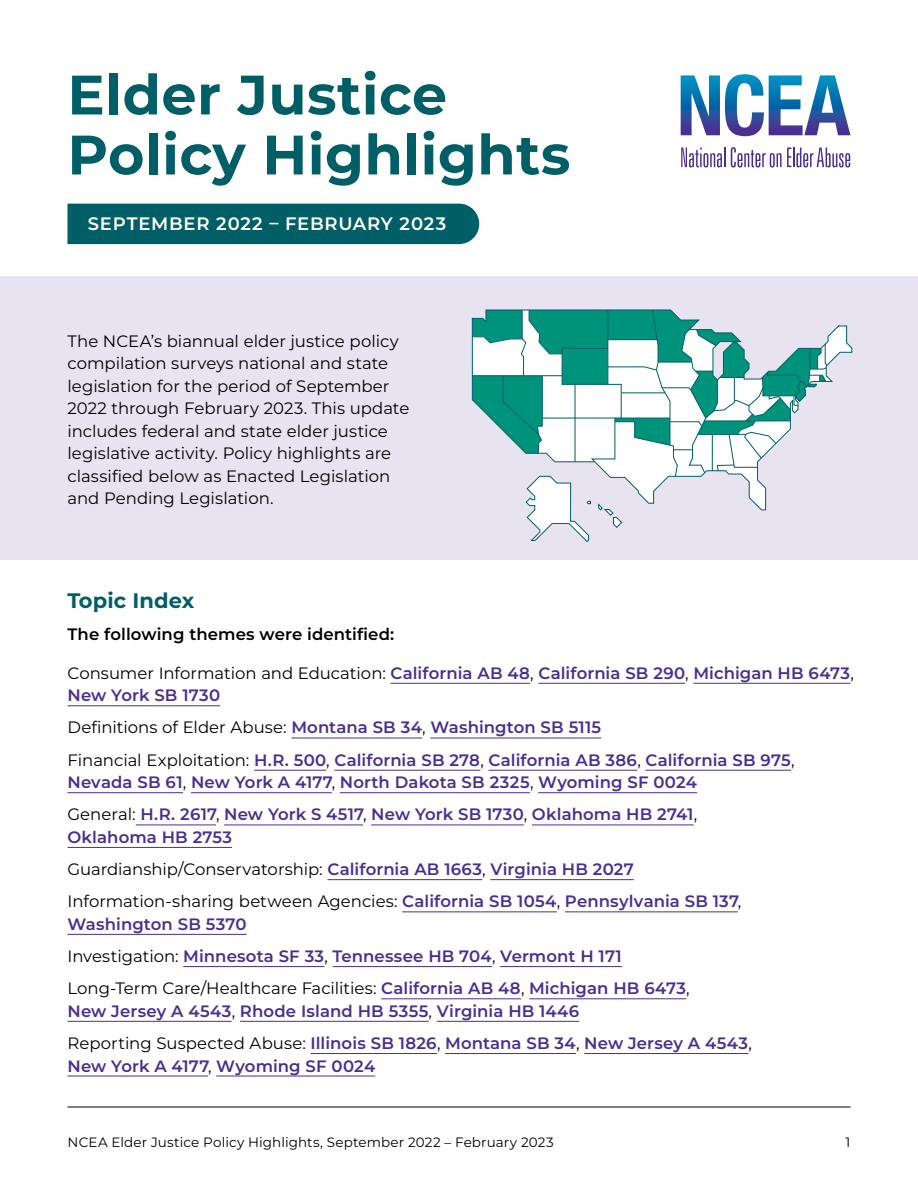
<style>
.page{position:relative;width:918px;height:1188px;background:#fff}
.page>*{position:absolute;margin:0;border:0;box-sizing:border-box;transform-origin:0 0}
.Head_01__Title_XX_XX{font:700 55.5px/60px "Montserrat";letter-spacing:.01em;color:#005e67}
.Head_02__Category{font:700 21px "Montserrat";letter-spacing:.005em;color:#005e67}
.Head_00_-_TAG{font:600 18px "Montserrat";letter-spacing:.04em;color:#fff}
.Body{font:600 16.5px/22.5px "Montserrat";letter-spacing:.005em;color:#492f92}
.Body-2{font:16.5px/22.5px "Montserrat";color:#000}
.Body-3{font:600 16.5px "Montserrat";letter-spacing:.005em;color:#000}
.t1{font:13.5px "Montserrat";letter-spacing:.01em;color:#000}
.s1{font-weight:400;color:#000}
.s2{font-weight:600;color:#492f92}
</style>
<div class="page">
<div style="left:0;top:277px;width:918px;height:283px;background:#e8e3f0"></div>
<div style="left:68px;top:204px;width:411px;height:40px;background:#005e67"></div>
<hr style="left:68px;top:1107px;width:782px;height:1px;background:#000">
<svg style="left:681px;top:147px;width:44px;height:20px"></svg>
<svg style="left:731px;top:147px;width:119px;height:20px"></svg>
<svg style="left:681px;top:74px;width:169px;height:62px"></svg>
<svg style="left:472px;top:309px;width:380px;height:233px"></svg>
<hr style="left:391px;top:683px;width:139px;height:1px;background:#492f92">
<hr style="left:538px;top:683px;width:147px;height:1px;background:#492f92">
<hr style="left:693px;top:683px;width:157px;height:1px;background:#492f92">
<hr style="left:68px;top:706px;width:152px;height:1px;background:#492f92">
<hr style="left:291px;top:738px;width:131px;height:1px;background:#492f92">
<hr style="left:430px;top:738px;width:171px;height:1px;background:#492f92">
<hr style="left:254px;top:770px;width:72px;height:1px;background:#492f92">
<hr style="left:334px;top:770px;width:146px;height:1px;background:#492f92">
<hr style="left:489px;top:770px;width:148px;height:1px;background:#492f92">
<hr style="left:645px;top:770px;width:146px;height:1px;background:#492f92">
<hr style="left:68px;top:792px;width:115px;height:1px;background:#492f92">
<hr style="left:191px;top:792px;width:141px;height:1px;background:#492f92">
<hr style="left:340px;top:792px;width:190px;height:1px;background:#492f92">
<hr style="left:538px;top:792px;width:159px;height:1px;background:#492f92">
<hr style="left:136px;top:825px;width:80px;height:1px;background:#492f92">
<hr style="left:224px;top:825px;width:139px;height:1px;background:#492f92">
<hr style="left:371px;top:825px;width:153px;height:1px;background:#492f92">
<hr style="left:532px;top:825px;width:162px;height:1px;background:#492f92">
<hr style="left:68px;top:847px;width:164px;height:1px;background:#492f92">
<hr style="left:327px;top:879px;width:155px;height:1px;background:#492f92">
<hr style="left:490px;top:879px;width:144px;height:1px;background:#492f92">
<hr style="left:402px;top:912px;width:155px;height:1px;background:#492f92">
<hr style="left:565px;top:912px;width:173px;height:1px;background:#492f92">
<hr style="left:68px;top:934px;width:179px;height:1px;background:#492f92">
<hr style="left:183px;top:966px;width:141px;height:1px;background:#492f92">
<hr style="left:333px;top:966px;width:159px;height:1px;background:#492f92">
<hr style="left:500px;top:966px;width:122px;height:1px;background:#492f92">
<hr style="left:381px;top:999px;width:140px;height:1px;background:#492f92">
<hr style="left:529px;top:999px;width:157px;height:1px;background:#492f92">
<hr style="left:68px;top:1021px;width:164px;height:1px;background:#492f92">
<hr style="left:240px;top:1021px;width:189px;height:1px;background:#492f92">
<hr style="left:437px;top:1021px;width:142px;height:1px;background:#492f92">
<hr style="left:311px;top:1053px;width:126px;height:1px;background:#492f92">
<hr style="left:445px;top:1053px;width:131px;height:1px;background:#492f92">
<hr style="left:584px;top:1053px;width:164px;height:1px;background:#492f92">
<hr style="left:68px;top:1076px;width:140px;height:1px;background:#492f92">
<hr style="left:216px;top:1076px;width:159px;height:1px;background:#492f92">
<h1 class="Head_01__Title_XX_XX" style="left:68px;top:63px;width:504px">Elder Justice<br>Policy Highlights</h1>
<p class="Head_00_-_TAG" style="left:88px;top:212px;width:360px">SEPTEMBER 2022 – FEBRUARY 2023</p>
<p class="Body-2" style="left:68px;top:329px;width:343px">The NCEA’s biannual elder justice policy compilation surveys national and state legislation for the period of September 2022 through February 2023. This update includes federal and state elder justice legislative activity. Policy highlights are classified below as Enacted Legislation and Pending Legislation.</p>
<h2 class="Head_02__Category" style="left:68px;top:586px;width:128px">Topic Index</h2>
<p class="Body-3" style="left:68px;top:623px;width:328px">The following themes were identified:</p>
<p class="Body" style="left:68px;top:661px;width:788px"><span class="s1">Consumer Information and Education:</span> California AB 48<span class="s1">,</span> California SB 290<span class="s1">,</span> Michigan HB 6473<span class="s1">,<br></span>New York SB 1730</p>
<p class="Body" style="left:68px;top:716px;width:535px"><span class="s1">Definitions of Elder Abuse:</span> Montana SB 34<span class="s1">,</span> Washington SB 5115</p>
<p class="Body" style="left:67px;top:748px;width:729px"><span class="s1">Financial Exploitation:</span> H.R. 500<span class="s1">,</span> California SB 278<span class="s1">,</span> California AB 386<span class="s1">,</span> California SB 975<span class="s1">,<br></span>Nevada SB 61<span class="s1">,</span> New York A 4177<span class="s1">,</span> North Dakota SB 2325<span class="s1">,</span> Wyoming SF 0024</p>
<p class="Body" style="left:67px;top:803px;width:631px"><span class="s1">General:</span> H.R. 2617<span class="s1">,</span> New York S 4517<span class="s1">,</span> New York SB 1730<span class="s1">,</span> Oklahoma HB 2741<span class="s1">,<br></span>Oklahoma HB 2753</p>
<p class="Body-2" style="left:67px;top:858px;width:568px">Guardianship/Conservatorship: <span class="s2">California AB 1663</span>, <span class="s2">Virginia HB 2027</span></p>
<p class="Body" style="left:67px;top:890px;width:675px"><span class="s1">Information-sharing between Agencies:</span> California SB 1054<span class="s1">,</span> Pennsylvania SB 137<span class="s1">,<br></span>Washington SB 5370</p>
<p class="Body" style="left:67px;top:945px;width:556px"><span class="s1">Investigation:</span> Minnesota SF 33<span class="s1">,</span> Tennessee HB 704<span class="s1">,</span> Vermont H 171</p>
<p class="Body" style="left:67px;top:977px;width:624px"><span class="s1">Long-Term Care/Healthcare Facilities:</span> California AB 48<span class="s1">,</span> Michigan HB 6473<span class="s1">,<br></span>New Jersey A 4543<span class="s1">,</span> Rhode Island HB 5355<span class="s1">,</span> Virginia HB 1446</p>
<p class="Body" style="left:68px;top:1031px;width:686px"><span class="s1">Reporting Suspected Abuse:</span> Illinois SB 1826<span class="s1">,</span> Montana SB 34<span class="s1">,</span> New Jersey A 4543<span class="s1">,<br></span>New York A 4177<span class="s1">,</span> Wyoming SF 0024</p>
<p class="t1" style="left:68px;top:1133px;width:488px">NCEA Elder Justice Policy Highlights, September 2022 – February 2023</p>
<p class="t1" style="left:846px;top:1133px;width:6px">1</p>
</div>
